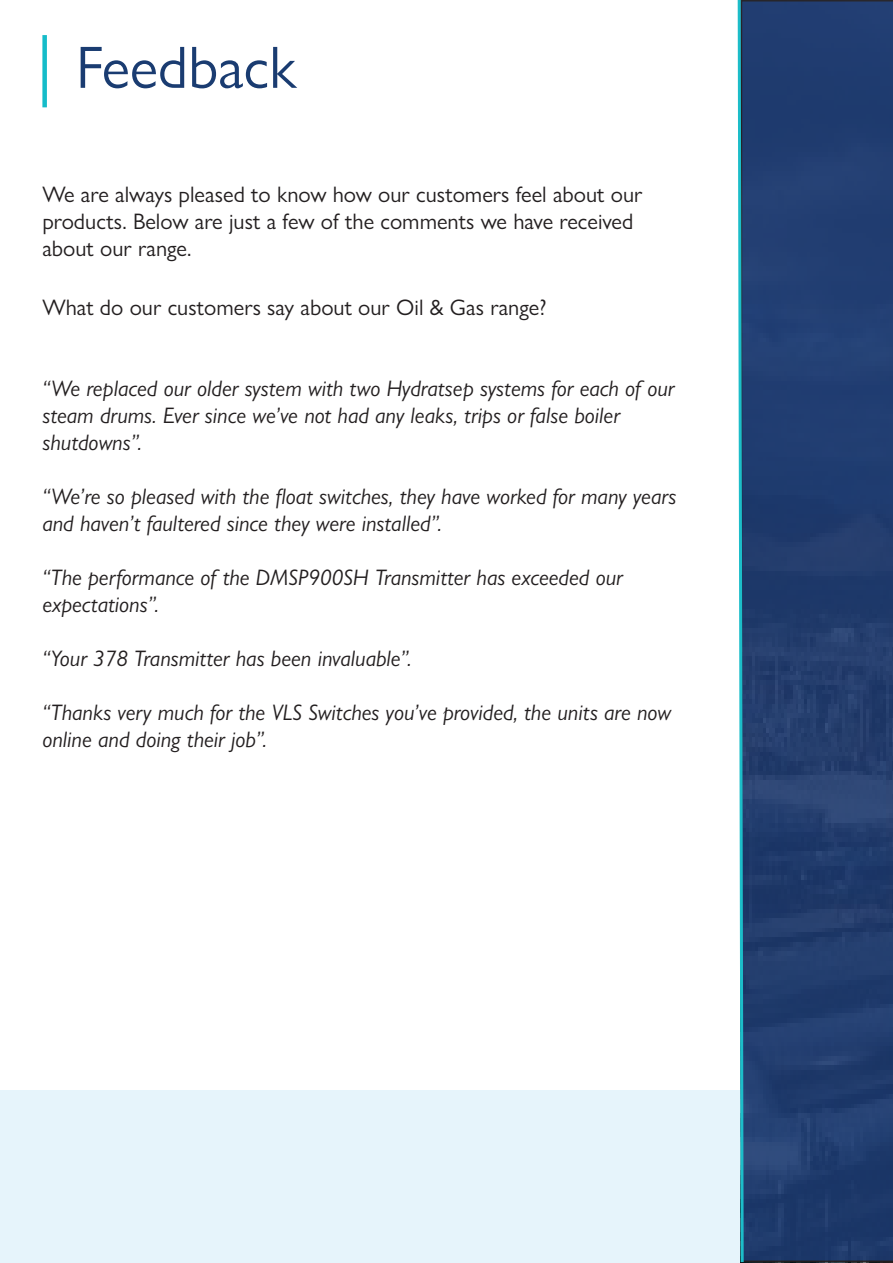
<style>
.page{position:relative;width:893px;height:1263px;background:#fff}
.page>*{position:absolute;margin:0;border:0;box-sizing:border-box;transform-origin:0 0}
.t1{font:60px "Gill Sans Nova";color:#1a3c71}
.t2{font:italic 22.5px/27px "Gill Sans Nova";color:#231f20}
.t3{font:22.5px/27px "Gill Sans Nova";color:#231f20}
</style>
<div class="page">
<div style="left:0;top:1090px;width:893px;height:173px;background:#e6f4fb"></div>
<div style="left:42px;top:35px;width:5px;height:72px;background:#15bcc9"></div>
<svg style="left:745px;top:0;width:148px;height:1262px"></svg>
<svg style="left:737px;top:0;width:8px;height:1263px"></svg>
<p class="t1" style="left:76px;top:31px;width:222px">Feedback</p>
<p class="t3" style="left:42px;top:180px;width:602px">We are always pleased to know how our customers feel about our products. Below are just a few of the comments we have received about our range.</p>
<p class="t3" style="left:42px;top:294px;width:506px">What do our customers say about our Oil &amp; Gas range?</p>
<p class="t2" style="left:42px;top:375px;width:634px">“We replaced our older system with two Hydratsep systems for each of our steam drums. Ever since we’ve not had any leaks, trips or false boiler</p>
<p class="t2" style="left:42px;top:429px;width:101px">shutdowns”.</p>
<p class="t2" style="left:42px;top:483px;width:636px">“We’re so pleased with the float switches, they have worked for many years and haven’t faultered since they were installed”.</p>
<p class="t2" style="left:42px;top:564px;width:582px">“The performance of the DMSP900SH Transmitter has exceeded our expectations”.</p>
<p class="t2" style="left:42px;top:645px;width:371px">“Your 378 Transmitter has been invaluable”.</p>
<p class="t2" style="left:42px;top:699px;width:630px">“Thanks very much for the VLS Switches you’ve provided, the units are now online and doing their job”.</p>
</div>
